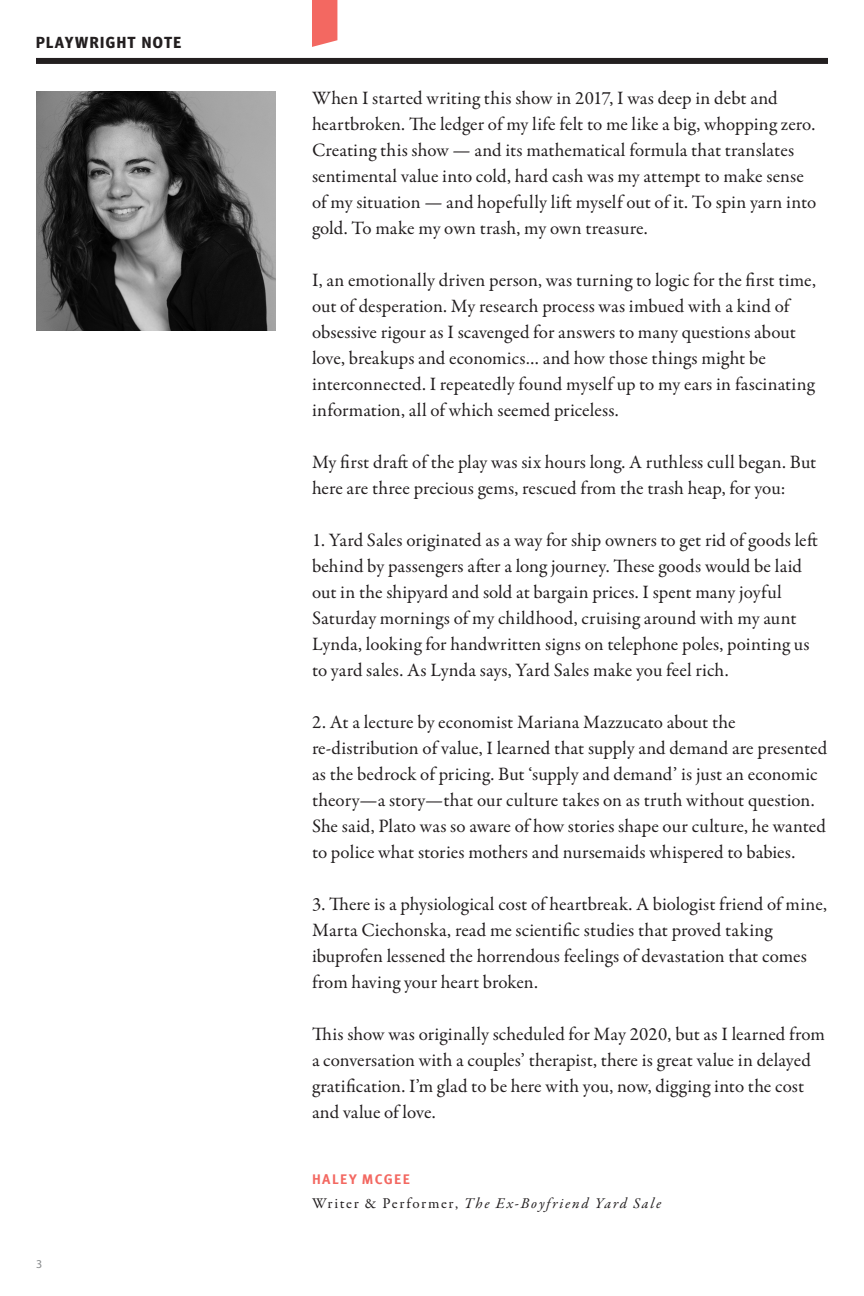
<style>
.page{position:relative;width:864px;height:1296px;background:#fff}
.page>*{position:absolute;margin:0;border:0;box-sizing:border-box;transform-origin:0 0}
.t1{font:19px/26px "Garamond Premr Pro";letter-spacing:.005em;color:#231f20}
.t2{font:700 16px "Meta Headline Pro";letter-spacing:.09em;color:#231f20}
.t3{font:italic 15px "Garamond Premr Pro";letter-spacing:.115em;color:#231f20}
.t4{font:700 14px "Meta Pro";letter-spacing:.1em;color:#f36861}
.t5{font:12px "Myriad Pro";color:#8a8c8e}
.s1{font-style:normal}
</style>
<div class="page">
<img style="left:36px;top:91px;width:239px;height:239px">
<svg style="left:312px;top:0;width:25px;height:47px"></svg>
<div style="left:36px;top:58px;width:792px;height:6px;background:#231f20"></div>
<p class="t2" style="left:36px;top:30px;width:147px">PLAYWRIGHT NOTE</p>
<p class="t5" style="left:36px;top:1257px;width:8px">3</p>
<p class="t1" style="left:312px;top:85px;width:506px">When I started writing this show in 2017, I was deep in debt and heartbroken. The ledger of my life felt to me like a big, whopping zero.<br>Creating this show — and its mathematical formula that translates sentimental value into cold, hard cash was my attempt to make sense of my situation — and hopefully lift myself out of it. To spin yarn into gold. To make my own trash, my own treasure.</p>
<p class="t1" style="left:312px;top:267px;width:506px">I, an emotionally driven person, was turning to logic for the first time, out of desperation. My research process was imbued with a kind of obsessive rigour as I scavenged for answers to many questions about love, breakups and economics… and how those things might be interconnected. I repeatedly found myself up to my ears in fascinating information, all of which seemed priceless.</p>
<p class="t1" style="left:312px;top:449px;width:506px">My first draft of the play was six hours long. A ruthless cull began. But here are three precious gems, rescued from the trash heap, for you:</p>
<p class="t1" style="left:312px;top:527px;width:507px">1. Yard Sales originated as a way for ship owners to get rid of goods left behind by passengers after a long journey. These goods would be laid out in the shipyard and sold at bargain prices. I spent many joyful Saturday mornings of my childhood, cruising around with my aunt Lynda, looking for handwritten signs on telephone poles, pointing us to yard sales. As Lynda says, Yard Sales make you feel rich.</p>
<p class="t1" style="left:312px;top:709px;width:517px">2. At a lecture by economist Mariana Mazzucato about the re-distribution of value, I learned that supply and demand are presented as the bedrock of pricing. But ‘supply and demand’ is just an economic theory—a story—that our culture takes on as truth without question.<br>She said, Plato was so aware of how stories shape our culture, he wanted to police what stories mothers and nursemaids whispered to babies.</p>
<p class="t1" style="left:312px;top:891px;width:517px">3. There is a physiological cost of heartbreak. A biologist friend of mine, Marta Ciechonska, read me scientific studies that proved taking ibuprofen lessened the horrendous feelings of devastation that comes from having your heart broken.</p>
<p class="t1" style="left:312px;top:1021px;width:515px">This show was originally scheduled for May 2020, but as I learned from a conversation with a couples’ therapist, there is great value in delayed gratification. I’m glad to be here with you, now, digging into the cost and value of love.</p>
<p class="t4" style="left:312px;top:1168px;width:99px">HALEY MCGEE</p>
<p class="t3" style="left:312px;top:1194px;width:351px"><span class="s1">Writer &amp; Performer,</span> The Ex-Boyfriend Yard Sale</p>
</div>
